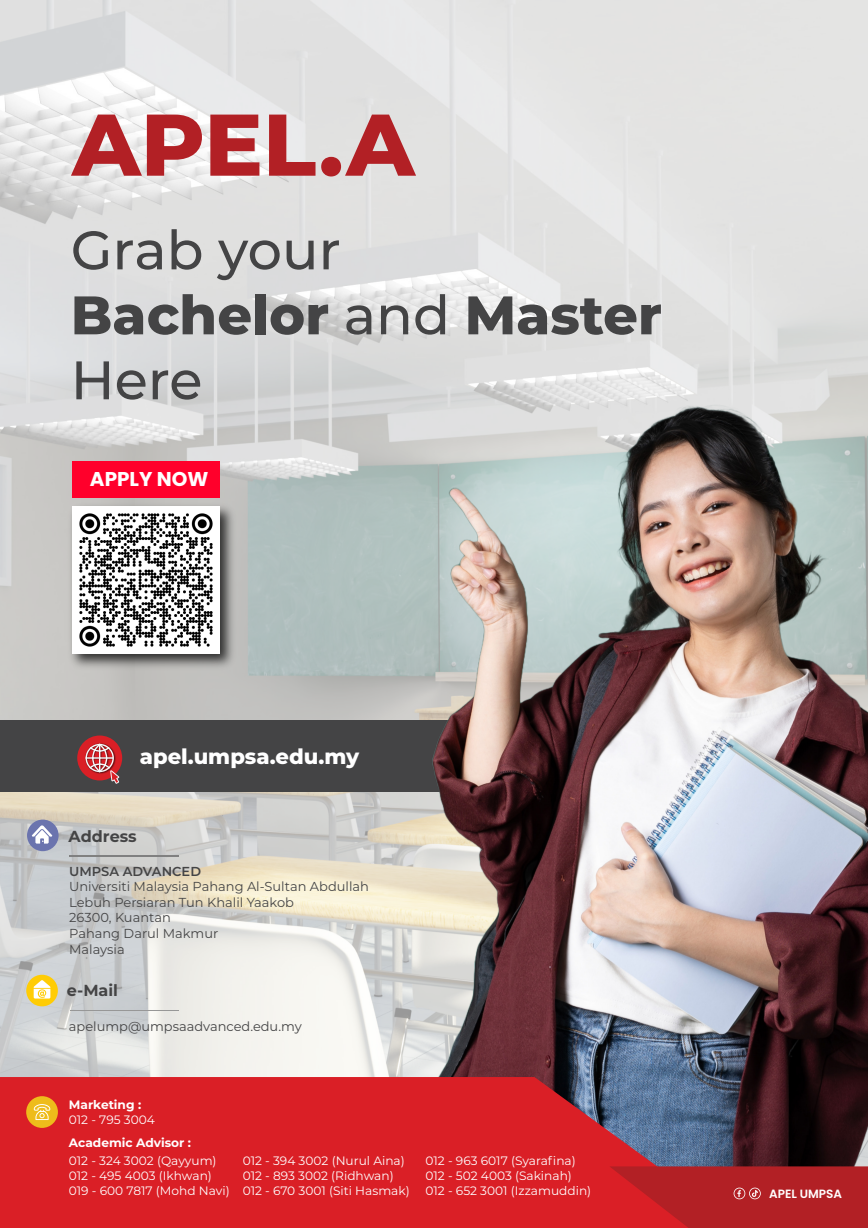
<style>
.page{position:relative;width:868px;height:1228px;background:#fff}
.page>*{position:absolute;margin:0;border:0;box-sizing:border-box;transform-origin:0 0}
.t1{font:800 87.32px "Montserrat";color:#b22025}
.t2{font:500 54.14px/65px "Montserrat";color:#444445}
.t3{font:800 21.07px "Montserrat";color:#fff}
.t4{font:700 19.95px "Poppins";color:#fff}
.t5{font:700 15.99px "Montserrat";color:#444445}
.t6{font:12.98px/15.6px "Montserrat";color:#444445}
.t7{font:600 12.98px "Montserrat";color:#444445}
.t8{font:12.18px/14.6px "Montserrat";color:#fff}
.t9{font:700 12.18px "Montserrat";color:#fff}
.t10{font:600 11.97px "Poppins";color:#fff}
.s1{font-weight:800}
</style>
<div class="page">
<img style="left:0;top:0;width:868px;height:346px">
<img style="left:0;top:346px;width:868px;height:820px">
<svg style="left:0;top:1077px;width:742px;height:151px;background:#c82832"></svg>
<div style="left:26px;top:1096px;width:32px;height:32px;background:#eebc1b;border-radius:50%"></div>
<svg style="left:34px;top:1104px;width:16px;height:16px"></svg>
<svg style="left:609px;top:1166px;width:259px;height:62px;background:#b72126"></svg>
<hr style="left:69px;top:855px;width:110px;height:1px;background:#808080">
<div style="left:27px;top:819px;width:32px;height:32px;background:#6b74ae;border-radius:50%"></div>
<svg style="left:32px;top:825px;width:21px;height:18px"></svg>
<div style="left:26px;top:975px;width:32px;height:31px;background:#ffcc05;border-radius:50%"></div>
<svg style="left:34px;top:980px;width:16px;height:18px"></svg>
<hr style="left:71px;top:1010px;width:108px;height:1px;background:#979797">
<div style="left:77px;top:735px;width:45px;height:45px;background:#da1f26;border-radius:50%"></div>
<img style="left:85px;top:743px;width:20px;height:20px">
<svg style="left:86px;top:744px;width:33px;height:40px"></svg>
<h1 class="t1" style="left:72px;top:81px;width:344px">APEL.A</h1>
<h2 class="t2" style="left:71px;top:215px;width:593px">Grab your<br><span class="s1">Bachelor</span> and <span class="s1">Master<br></span>Here</h2>
<h3 class="t4" style="left:90px;top:467px;width:120px">APPLY NOW</h3>
<h3 class="t3" style="left:140px;top:741px;width:221px">apel.umpsa.edu.my</h3>
<h3 class="t5" style="left:69px;top:825px;width:70px">Address</h3>
<p class="t7" style="left:69px;top:862px;width:133px">UMPSA ADVANCED</p>
<p class="t6" style="left:69px;top:878px;width:301px">Universiti Malaysia Pahang Al-Sultan Abdullah<br>Lebuh Persiaran Tun Khalil Yaakob<br>26300, Kuantan<br>Pahang Darul Makmur<br>Malaysia</p>
<h3 class="t5" style="left:67px;top:979px;width:53px">e-Mail</h3>
<p class="t6" style="left:69px;top:1018px;width:234px">apelump@umpsaadvanced.edu.my</p>
<p class="t9" style="left:69px;top:1096px;width:74px">Marketing :</p>
<p class="t8" style="left:69px;top:1111px;width:88px">012 - 795 3004</p>
<p class="t9" style="left:69px;top:1134px;width:124px">Academic Advisor :</p>
<p class="t8" style="left:69px;top:1153px;width:162px">012 - 324 3002 (Qayyum)<br>012 - 495 4003 (Ikhwan)<br>019 - 600 7817 (Mohd Navi)</p>
<p class="t8" style="left:243px;top:1153px;width:169px">012 - 394 3002 (Nurul Aina)<br>012 - 893 3002 (Ridhwan)<br>012 - 670 3001 (Siti Hasmak)</p>
<p class="t8" style="left:426px;top:1153px;width:167px">012 - 963 6017 (Syarafina)<br>012 - 502 4003 (Sakinah)<br>012 - 652 3001 (Izzamuddin)</p>
<p class="t10" style="left:769px;top:1187px;width:74px">APEL UMPSA</p>
</div>
